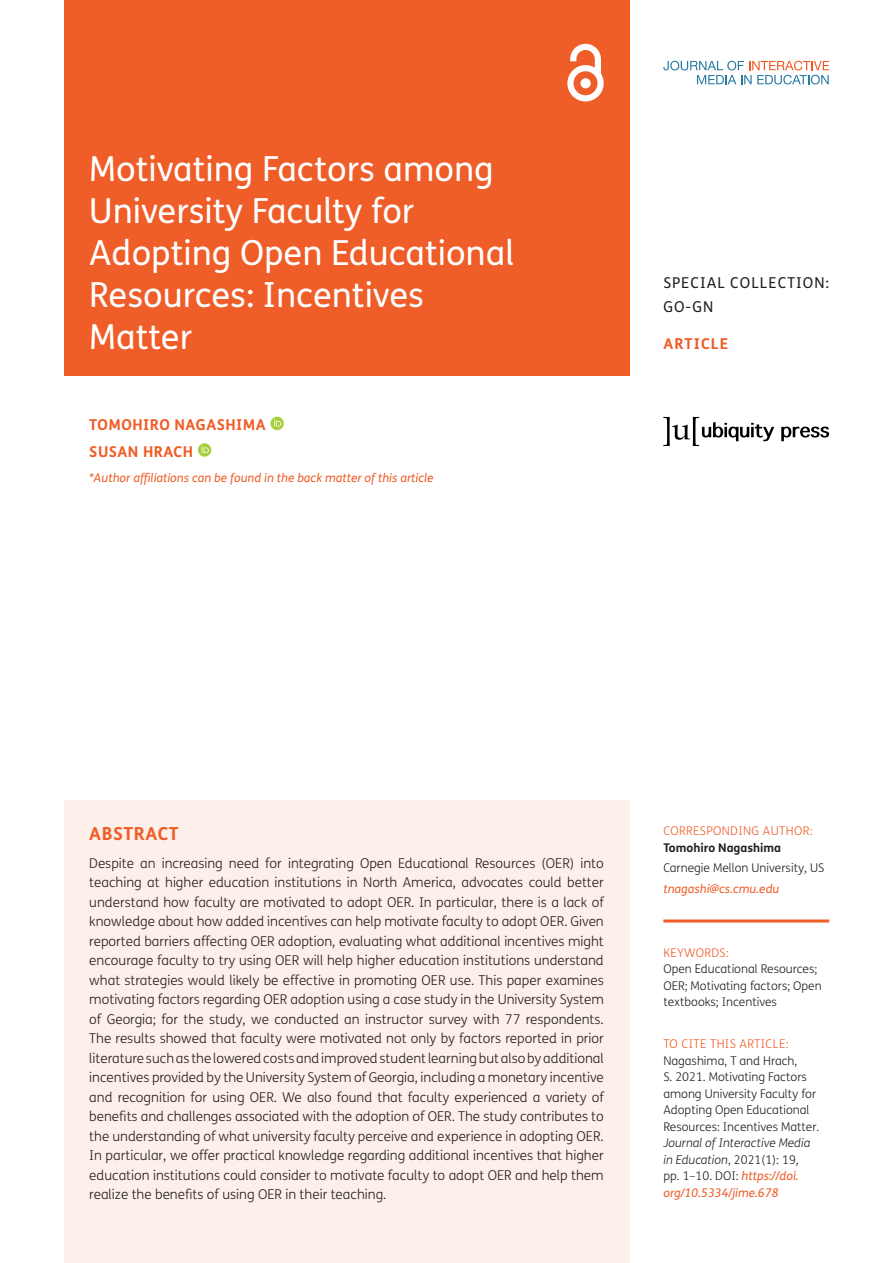
<style>
.page{position:relative;width:893px;height:1263px;background:#fff}
.page>*{position:absolute;margin:0;border:0;box-sizing:border-box;transform-origin:0 0}
.Article_Title{font:34.5px/42px "FS Me";color:#fff}
.t1{font:700 18px "FS Me";letter-spacing:.03em;color:#ef5d28}
.Cover_Authors{font:700 15px "FS Me";letter-spacing:.03em;color:#ef5d28}
.t2{font:15px/24px "FS Me";letter-spacing:.07em;color:#231f20}
.Cover_Authors-2{font:700 15px "FS Me";letter-spacing:.075em;color:#ef5d28}
.Abstract_Copy{font:300 13.5px/19.5px "FS Me";color:#231f20;text-align:justify}
.t3{font:300 12px/16.5px "FS Me";color:#231f20}
.t4{font:italic 300 12px/16.5px "FS Me";color:#231f20}
.t5{font:italic 12px "FS Me";color:#ef5d28}
.t6{font:300 12px "FS Me";letter-spacing:.03em;color:#ef5d28}
.t7{font:700 12px "FS Me";color:#231f20}
.s1{font-style:normal}
.s2{font-weight:400;color:#ef5d28}
</style>
<div class="page">
<div style="left:64px;top:0;width:565px;height:376px;background:#ef5d28"></div>
<svg style="left:567px;top:44px;width:37px;height:57px"></svg>
<svg style="left:781px;top:427px;width:48px;height:14px"></svg>
<svg style="left:663px;top:417px;width:111px;height:29px"></svg>
<svg style="left:663px;top:61px;width:166px;height:24px"></svg>
<hr style="left:663px;top:919px;width:166px;height:3px;background:#ef5d28">
<div style="left:64px;top:801px;width:565px;height:462px;background:#fdefea"></div>
<svg style="left:270px;top:417px;width:14px;height:13px"></svg>
<svg style="left:274px;top:419px;width:7px;height:7px"></svg>
<div style="left:198px;top:443px;width:13px;height:14px;background:#a6ce39;border-radius:50%"></div>
<svg style="left:201px;top:446px;width:8px;height:7px"></svg>
<p class="Article_Title" style="left:89px;top:148px;width:426px">Motivating Factors among<br>University Faculty for<br>Adopting Open Educational<br>Resources: Incentives<br>Matter</p>
<p class="Cover_Authors" style="left:89px;top:415px;width:178px">TOMOHIRO NAGASHIMA</p>
<p class="Cover_Authors" style="left:89px;top:442px;width:105px">SUSAN HRACH</p>
<p class="t5" style="left:89px;top:470px;width:346px">*Author affiliations can be found in the back matter of this article</p>
<p class="t2" style="left:663px;top:271px;width:167px">SPECIAL COLLECTION:<br>GO-GN</p>
<p class="Cover_Authors-2" style="left:663px;top:334px;width:66px">ARTICLE</p>
<h1 class="t1" style="left:89px;top:822px;width:91px">ABSTRACT</h1>
<p class="Abstract_Copy" style="left:89px;top:853px;width:516px">Despite an increasing need for integrating Open Educational Resources (OER) into teaching at higher education institutions in North America, advocates could better understand how faculty are motivated to adopt OER. In particular, there is a lack of knowledge about how added incentives can help motivate faculty to adopt OER. Given reported barriers affecting OER adoption, evaluating what additional incentives might encourage faculty to try using OER will help higher education institutions understand what strategies would likely be effective in promoting OER use. This paper examines motivating factors regarding OER adoption using a case study in the University System of Georgia; for the study, we conducted an instructor survey with 77 respondents.<br>The results showed that faculty were motivated not only by factors reported in prior literature such as the lowered costs and improved student learning but also by additional incentives provided by the University System of Georgia, including a monetary incentive and recognition for using OER. We also found that faculty experienced a variety of benefits and challenges associated with the adoption of OER. The study contributes to the understanding of what university faculty perceive and experience in adopting OER.<br>In particular, we offer practical knowledge regarding additional incentives that higher education institutions could consider to motivate faculty to adopt OER and help them realize the benefits of using OER in their teaching.</p>
<p class="t6" style="left:663px;top:824px;width:151px">CORRESPONDING AUTHOR:</p>
<p class="t7" style="left:663px;top:840px;width:119px">Tomohiro Nagashima</p>
<p class="t3" style="left:663px;top:860px;width:162px">Carnegie Mellon University, US</p>
<p class="t5" style="left:663px;top:882px;width:117px">tnagashi@cs.cmu.edu</p>
<p class="t6" style="left:663px;top:945px;width:67px">KEYWORDS:</p>
<p class="t3" style="left:663px;top:961px;width:160px">Open Educational Resources;<br>OER; Motivating factors; Open textbooks; Incentives</p>
<p class="t6" style="left:663px;top:1037px;width:127px">TO CITE THIS ARTICLE:</p>
<p class="t3" style="left:663px;top:1052px;width:158px">Nagashima, T and Hrach,<br>S. 2021. Motivating Factors among University Faculty for<br>Adopting Open Educational<br>Resources: Incentives Matter.</p>
<p class="t4" style="left:663px;top:1135px;width:148px">Journal of Interactive Media in Education<span class="s1">, 2021(1): 19, pp. 1–10. DOI:</span> <span class="s2">https://doi. org/10.5334/jime.678</span></p>
</div>
